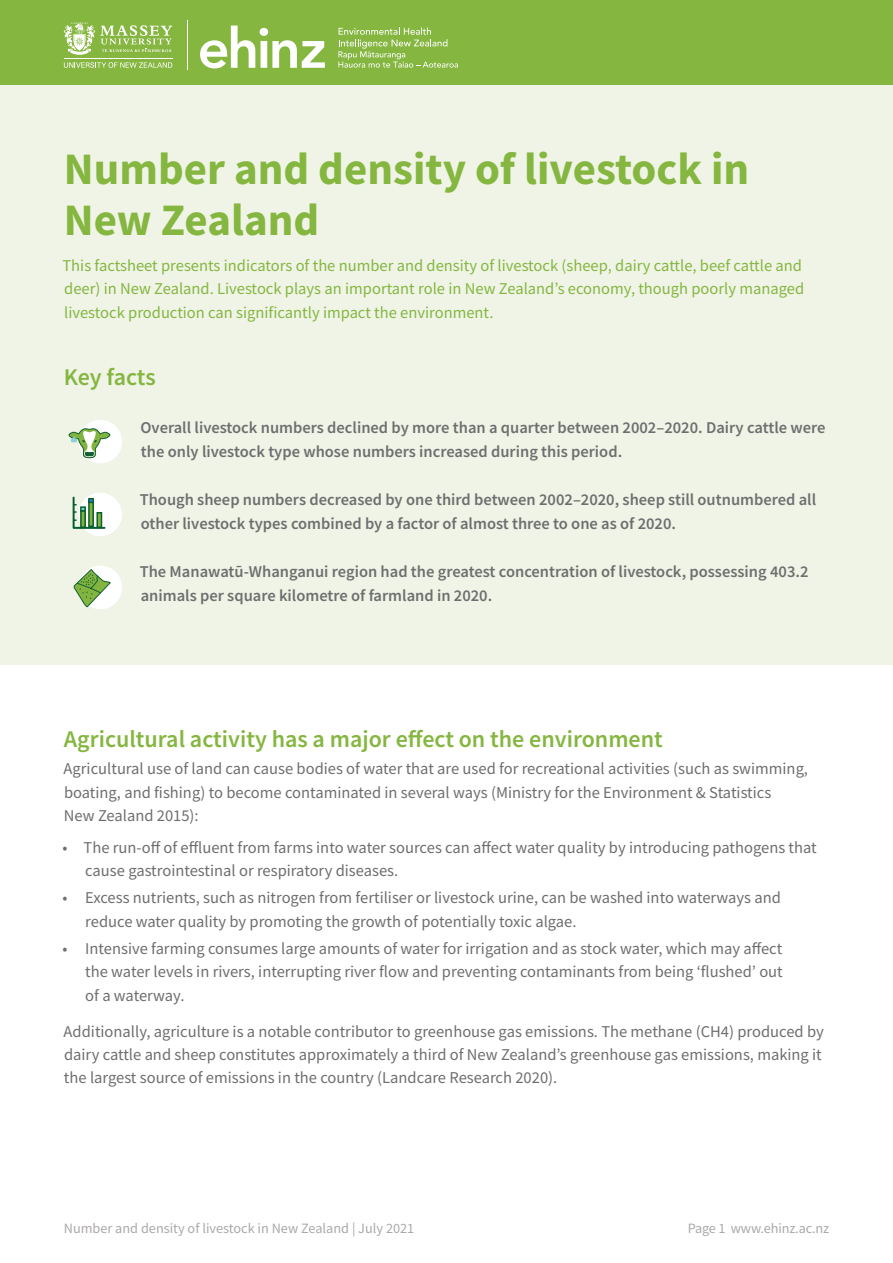
<style>
.page{position:relative;width:893px;height:1263px;background:#fff}
.page>*{position:absolute;margin:0;border:0;box-sizing:border-box;transform-origin:0 0}
.t1{font:700 45px/51px "Source Sans Pro";color:#85b640}
.t2{font:600 24px "Source Sans Pro";color:#85b640}
.t3{font:16.5px/23.2px "Source Sans Pro";color:#6f6e6f}
.t4{font:600 16.5px/23.2px "Source Sans Pro";color:#6f6e6f}
.t5{font:16.5px/23.2px "Source Sans Pro";color:#85b640}
.t6{font:14.25px "Source Sans Pro";color:#aba8a8}
</style>
<div class="page">
<div style="left:0;top:0;width:893px;height:85px;background:#85b640"></div>
<svg style="left:338px;top:27px;width:120px;height:41px"></svg>
<svg style="left:200px;top:26px;width:125px;height:42px"></svg>
<hr style="left:187px;top:21px;width:1px;height:49px;background:#fff">
<svg style="left:64px;top:62px;width:108px;height:6px"></svg>
<hr style="left:64px;top:58px;width:108px;height:1px;background:#fff">
<svg style="left:63px;top:23px;width:109px;height:32px"></svg>
<div style="left:0;top:85px;width:893px;height:580px;background:#eff4e6"></div>
<div style="left:79px;top:420px;width:43px;height:43px;background:#fff;border-radius:50%"></div>
<svg style="left:68px;top:428px;width:42px;height:30px"></svg>
<div style="left:78px;top:493px;width:44px;height:43px;background:#fff;border-radius:50%"></div>
<svg style="left:72px;top:496px;width:34px;height:34px"></svg>
<div style="left:79px;top:566px;width:43px;height:43px;background:#fff;border-radius:50%"></div>
<svg style="left:74px;top:569px;width:37px;height:38px"></svg>
<h1 class="t1" style="left:64px;top:143px;width:687px">Number and density of livestock in<br>New Zealand</h1>
<p class="t5" style="left:62px;top:254px;width:743px">This factsheet presents indicators of the number and density of livestock (sheep, dairy cattle, beef cattle and deer) in New Zealand. Livestock plays an important role in New Zealand’s economy, though poorly managed livestock production can significantly impact the environment.</p>
<h2 class="t2" style="left:64px;top:361px;width:94px">Key facts</h2>
<p class="t4" style="left:140px;top:416px;width:686px">Overall livestock numbers declined by more than a quarter between 2002–2020. Dairy cattle were the only livestock type whose numbers increased during this period.</p>
<p class="t4" style="left:140px;top:488px;width:678px">Though sheep numbers decreased by one third between 2002–2020, sheep still outnumbered all other livestock types combined by a factor of almost three to one as of 2020.</p>
<p class="t4" style="left:140px;top:560px;width:670px">The Manawatū-Whanganui region had the greatest concentration of livestock, possessing 403.2 animals per square kilometre of farmland in 2020.</p>
<h2 class="t2" style="left:64px;top:723px;width:600px">Agricultural activity has a major effect on the environment</h2>
<p class="t3" style="left:64px;top:757px;width:746px">Agricultural use of land can cause bodies of water that are used for recreational activities (such as swimming, boating, and fishing) to become contaminated in several ways (Ministry for the Environment &amp; Statistics<br>New Zealand 2015):</p>
<p class="t3" style="left:85px;top:835px;width:733px;text-indent:-23px">• The run-off of effluent from farms into water sources can affect water quality by introducing pathogens that cause gastrointestinal or respiratory diseases.</p>
<p class="t3" style="left:85px;top:886px;width:697px;text-indent:-23px">• Excess nutrients, such as nitrogen from fertiliser or livestock urine, can be washed into waterways and reduce water quality by promoting the growth of potentially toxic algae.</p>
<p class="t3" style="left:85px;top:937px;width:699px;text-align:justify;text-indent:-23px">• Intensive farming consumes large amounts of water for irrigation and as stock water, which may affect the water levels in rivers, interrupting river flow and preventing contaminants from being ‘flushed’ out of a waterway.</p>
<p class="t3" style="left:64px;top:1019px;width:762px;text-align:justify">Additionally, agriculture is a notable contributor to greenhouse gas emissions. The methane (CH4) produced by dairy cattle and sheep constitutes approximately a third of New Zealand’s greenhouse gas emissions, making it the largest source of emissions in the country (Landcare Research 2020).</p>
<p class="t6" style="left:64px;top:1219px;width:352px">Number and density of livestock in New Zealand | July 2021</p>
<p class="t6" style="left:688px;top:1219px;width:143px">Page 1 www.ehinz.ac.nz</p>
</div>
